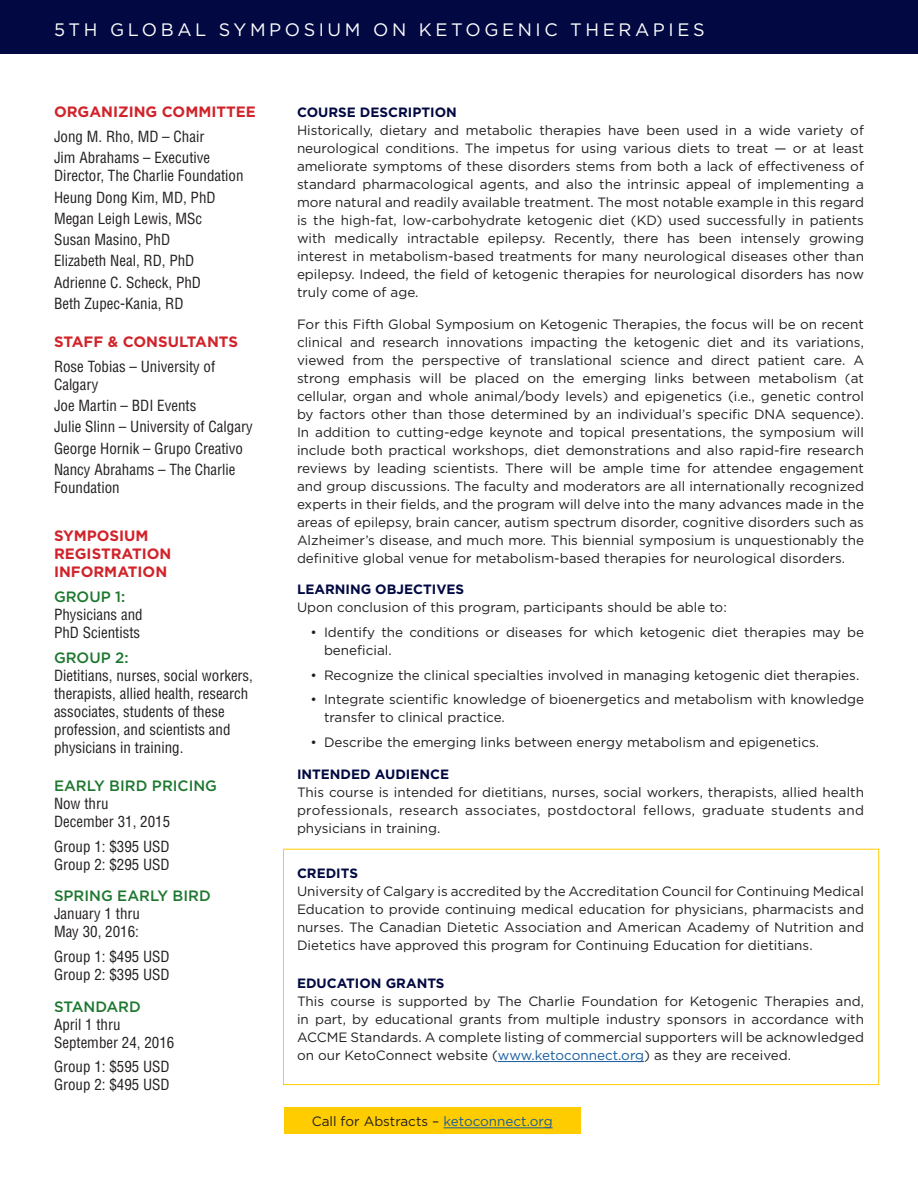
<style>
.page{position:relative;width:918px;height:1188px;background:#fff}
.page>*{position:absolute;margin:0;border:0;box-sizing:border-box;transform-origin:0 0}
.t1{font:18px "Gotham";letter-spacing:.2em;color:#fff}
.t2{font:condensed 15px/18px "Helvetica";color:#231f20}
.t3{font:700 15px/18px "Gotham";color:#d1232a}
.t4{font:500 15px "Gotham";color:#1e772f}
.t5{font:13.5px/18px "Gotham";color:#231f20;text-align:justify}
.t6{font:700 13.5px "Gotham";color:#020942}
.s1{color:#175d9e}
</style>
<div class="page">
<div style="left:0;top:0;width:918px;height:54px;background:#020942"></div>
<hr style="left:498px;top:1061px;width:146px;height:1px;background:#175d9e">
<div style="left:283px;top:849px;width:596px;height:236px;border:1px solid #fc0"></div>
<div style="left:284px;top:1107px;width:296px;height:27px;background:#fc0"></div>
<hr style="left:443px;top:1128px;width:110px;height:1px;background:#175d9e">
<h1 class="t1" style="left:54px;top:20px;width:652px">5TH GLOBAL SYMPOSIUM ON KETOGENIC THERAPIES</h1>
<p class="t3" style="left:54px;top:103px;width:204px">ORGANIZING COMMITTEE</p>
<p class="t2" style="left:54px;top:126px;width:158px;line-height:21.3px">Jong M. Rho, MD – Chair<br>Jim Abrahams – Executive</p>
<p class="t2" style="left:54px;top:165px;width:191px;line-height:21.3px">Director, The Charlie Foundation<br>Heung Dong Kim, MD, PhD<br>Megan Leigh Lewis, MSc<br>Susan Masino, PhD<br>Elizabeth Neal, RD, PhD<br>Adrienne C. Scheck, PhD<br>Beth Zupec-Kania, RD</p>
<p class="t3" style="left:54px;top:332px;width:185px">STAFF &amp; CONSULTANTS</p>
<p class="t2" style="left:54px;top:357px;width:163px">Rose Tobias – University of<br>Calgary</p>
<p class="t2" style="left:54px;top:395px;width:200px;line-height:21.3px">Joe Martin – BDI Events<br>Julie Slinn – University of Calgary<br>George Hornik – Grupo Creativo<br>Nancy Abrahams – The Charlie</p>
<p class="t2" style="left:54px;top:478px;width:67px">Foundation</p>
<p class="t3" style="left:54px;top:527px;width:119px">SYMPOSIUM<br>REGISTRATION<br>INFORMATION</p>
<p class="t4" style="left:54px;top:588px;width:73px">GROUP 1:</p>
<p class="t2" style="left:54px;top:605px;width:90px">Physicians and<br>PhD Scientists</p>
<p class="t4" style="left:54px;top:649px;width:76px">GROUP 2:</p>
<p class="t2" style="left:54px;top:666px;width:201px">Dietitians, nurses, social workers, therapists, allied health, research associates, students of these profession, and scientists and physicians in training.</p>
<p class="t4" style="left:54px;top:777px;width:165px">EARLY BIRD PRICING</p>
<p class="t2" style="left:54px;top:794px;width:118px">Now thru<br>December 31, 2015</p>
<p class="t2" style="left:54px;top:837px;width:117px">Group 1: $395 USD<br>Group 2: $295 USD</p>
<p class="t4" style="left:54px;top:887px;width:158px">SPRING EARLY BIRD</p>
<p class="t2" style="left:54px;top:905px;width:88px">January 1 thru<br>May 30, 2016:</p>
<p class="t2" style="left:54px;top:947px;width:117px">Group 1: $495 USD<br>Group 2: $395 USD</p>
<p class="t4" style="left:54px;top:998px;width:88px">STANDARD</p>
<p class="t2" style="left:54px;top:1015px;width:122px">April 1 thru<br>September 24, 2016</p>
<p class="t2" style="left:54px;top:1058px;width:117px">Group 1: $595 USD<br>Group 2: $495 USD</p>
<p class="t6" style="left:297px;top:104px;width:161px">COURSE DESCRIPTION</p>
<p class="t5" style="left:297px;top:121px;width:569px">Historically, dietary and metabolic therapies have been used in a wide variety of neurological conditions. The impetus for using various diets to treat — or at least ameliorate symptoms of these disorders stems from both a lack of effectiveness of standard pharmacological agents, and also the intrinsic appeal of implementing a more natural and readily available treatment. The most notable example in this regard is the high-fat, low-carbohydrate ketogenic diet (KD) used successfully in patients with medically intractable epilepsy. Recently, there has been intensely growing interest in metabolism-based treatments for many neurological diseases other than epilepsy. Indeed, the field of ketogenic therapies for neurological disorders has now truly come of age.</p>
<p class="t5" style="left:297px;top:314px;width:569px">For this Fifth Global Symposium on Ketogenic Therapies, the focus will be on recent clinical and research innovations impacting the ketogenic diet and its variations, viewed from the perspective of translational science and direct patient care. A strong emphasis will be placed on the emerging links between metabolism (at cellular, organ and whole animal/body levels) and epigenetics (i.e., genetic control by factors other than those determined by an individual’s specific DNA sequence).<br>In addition to cutting-edge keynote and topical presentations, the symposium will include both practical workshops, diet demonstrations and also rapid-fire research reviews by leading scientists. There will be ample time for attendee engagement and group discussions. The faculty and moderators are all internationally recognized experts in their fields, and the program will delve into the many advances made in the areas of epilepsy, brain cancer, autism spectrum disorder, cognitive disorders such as Alzheimer’s disease, and much more. This biennial symposium is unquestionably the definitive global venue for metabolism-based therapies for neurological disorders.</p>
<p class="t6" style="left:297px;top:581px;width:169px">LEARNING OBJECTIVES</p>
<p class="t5" style="left:297px;top:598px;width:431px">Upon conclusion of this program, participants should be able to:</p>
<p class="t5" style="left:324px;top:623px;width:542px;text-indent:-14px">• Identify the conditions or diseases for which ketogenic diet therapies may be beneficial.</p>
<p class="t5" style="left:310px;top:665px;width:550px">• Recognize the clinical specialties involved in managing ketogenic diet therapies.</p>
<p class="t5" style="left:324px;top:690px;width:541px;text-indent:-14px">• Integrate scientific knowledge of bioenergetics and metabolism with knowledge transfer to clinical practice.</p>
<p class="t5" style="left:310px;top:733px;width:510px">• Describe the emerging links between energy metabolism and epigenetics.</p>
<p class="t6" style="left:297px;top:766px;width:154px">INTENDED AUDIENCE</p>
<p class="t5" style="left:297px;top:782px;width:569px">This course is intended for dietitians, nurses, social workers, therapists, allied health professionals, research associates, postdoctoral fellows, graduate students and physicians in training.</p>
<p class="t6" style="left:297px;top:865px;width:63px">CREDITS</p>
<p class="t5" style="left:297px;top:881px;width:569px">University of Calgary is accredited by the Accreditation Council for Continuing Medical Education to provide continuing medical education for physicians, pharmacists and nurses. The Canadian Dietetic Association and American Academy of Nutrition and Dietetics have approved this program for Continuing Education for dietitians.</p>
<p class="t6" style="left:297px;top:975px;width:149px">EDUCATION GRANTS</p>
<p class="t5" style="left:297px;top:992px;width:569px">This course is supported by The Charlie Foundation for Ketogenic Therapies and, in part, by educational grants from multiple industry sponsors in accordance with ACCME Standards. A complete listing of commercial supporters will be acknowledged on our KetoConnect website (<span class="s1">www.ketoconnect.org</span>) as they are received.</p>
<p class="t5" style="left:312px;top:1112px;width:242px">Call for Abstracts – <span class="s1">ketoconnect.org</span></p>
</div>
